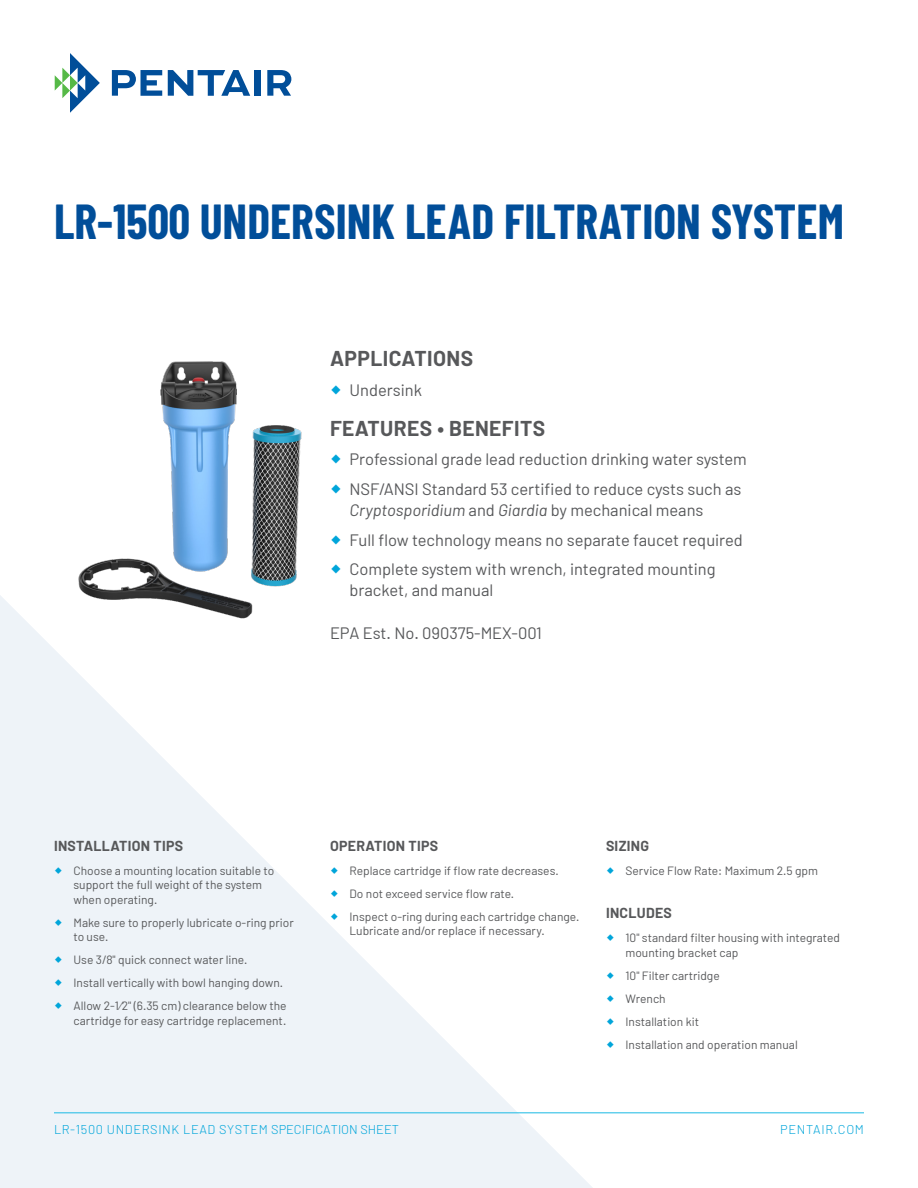
<style>
.page{position:relative;width:918px;height:1188px;background:#fff}
.page>*{position:absolute;margin:0;border:0;box-sizing:border-box;transform-origin:0 0}
.BodyCopy{font:700 48px "Barlow Condensed";color:#014e99}
.BodyCopy-2{font:700 21px "Barlow";letter-spacing:.02em;color:#57585a}
.BodyCopy-3{font:16.5px/21px "Barlow";color:#57585a}
.BodyCopy-4{font:700 14.1px "Barlow";letter-spacing:.02em;color:#57585a}
.Descriptor_InfoLine{font:300 12.75px "Barlow";letter-spacing:.05em;color:#00a5da}
.BodyCopy-5{font:12px/14.4px "Barlow";color:#57585a}
.s1{font-style:italic}
</style>
<div class="page">
<svg style="left:0;top:595px;width:608px;height:593px"></svg>
<hr style="left:54px;top:1112px;width:810px;height:1px;background:#19b9e4">
<svg style="left:55px;top:53px;width:45px;height:60px"></svg>
<svg style="left:112px;top:70px;width:50px;height:26px"></svg>
<svg style="left:168px;top:70px;width:82px;height:26px"></svg>
<div style="left:254px;top:70px;width:7px;height:26px;background:#014e99"></div>
<svg style="left:267px;top:70px;width:24px;height:26px"></svg>
<img style="left:61px;top:361px;width:245px;height:261px">
<svg style="left:55px;top:867px;width:7px;height:7px"></svg>
<svg style="left:55px;top:919px;width:7px;height:7px"></svg>
<svg style="left:55px;top:956px;width:7px;height:7px"></svg>
<svg style="left:55px;top:979px;width:7px;height:7px"></svg>
<svg style="left:55px;top:1002px;width:7px;height:7px"></svg>
<svg style="left:331px;top:867px;width:7px;height:7px"></svg>
<svg style="left:331px;top:890px;width:7px;height:7px"></svg>
<svg style="left:331px;top:913px;width:7px;height:7px"></svg>
<p class="BodyCopy" style="left:54px;top:191px;width:791px">LR-1500 UNDERSINK LEAD FILTRATION SYSTEM</p>
<p class="BodyCopy-2" style="left:330px;top:346px;width:145px">APPLICATIONS</p>
<p class="BodyCopy-3" style="left:350px;top:379px;width:74px">Undersink</p>
<p class="BodyCopy-2" style="left:330px;top:415px;width:217px">FEATURES • BENEFITS</p>
<p class="BodyCopy-3" style="left:350px;top:448px;width:399px">Professional grade lead reduction drinking water system</p>
<p class="BodyCopy-3" style="left:350px;top:478px;width:393px">NSF/ANSI Standard 53 certified to reduce cysts such as<br><span class="s1">Cryptosporidium</span> and <span class="s1">Giardia</span> by mechanical means</p>
<p class="BodyCopy-3" style="left:350px;top:529px;width:395px">Full flow technology means no separate faucet required</p>
<p class="BodyCopy-3" style="left:350px;top:558px;width:368px">Complete system with wrench, integrated mounting bracket, and manual</p>
<p class="BodyCopy-3" style="left:330px;top:622px;width:213px">EPA Est. No. 090375-MEX-001</p>
<p class="BodyCopy-4" style="left:54px;top:837px;width:131px">INSTALLATION TIPS</p>
<p class="BodyCopy-4" style="left:330px;top:837px;width:110px">OPERATION TIPS</p>
<p class="BodyCopy-4" style="left:606px;top:837px;width:45px">SIZING</p>
<p class="BodyCopy-5" style="left:74px;top:863px;width:202px">Choose a mounting location suitable to support the full weight of the system when operating.</p>
<p class="BodyCopy-5" style="left:74px;top:915px;width:222px">Make sure to properly lubricate o-ring prior to use.</p>
<p class="BodyCopy-5" style="left:74px;top:952px;width:175px">Use 3/8" quick connect water line.</p>
<p class="BodyCopy-5" style="left:74px;top:975px;width:211px">Install vertically with bowl hanging down.</p>
<p class="BodyCopy-5" style="left:74px;top:998px;width:215px">Allow 2-1⁄2" (6.35 cm) clearance below the cartridge for easy cartridge replacement.</p>
<p class="BodyCopy-5" style="left:350px;top:863px;width:211px">Replace cartridge if flow rate decreases.</p>
<p class="BodyCopy-5" style="left:350px;top:886px;width:166px">Do not exceed service flow rate.</p>
<p class="BodyCopy-5" style="left:350px;top:909px;width:231px">Inspect o-ring during each cartridge change.<br>Lubricate and/or replace if necessary.</p>
<p class="BodyCopy-5" style="left:626px;top:863px;width:194px">Service Flow Rate: Maximum 2.5 gpm</p>
<p class="BodyCopy-4" style="left:606px;top:904px;width:68px">INCLUDES</p>
<p class="BodyCopy-5" style="left:626px;top:931px;width:216px">10" standard filter housing with integrated mounting bracket cap</p>
<p class="BodyCopy-5" style="left:626px;top:968px;width:96px">10" Filter cartridge</p>
<p class="BodyCopy-5" style="left:626px;top:991px;width:42px">Wrench</p>
<p class="BodyCopy-5" style="left:626px;top:1014px;width:75px">Installation kit</p>
<p class="BodyCopy-5" style="left:626px;top:1037px;width:174px">Installation and operation manual</p>
<p class="Descriptor_InfoLine" style="left:54px;top:1121px;width:347px">LR-1500 UNDERSINK LEAD SYSTEM SPECIFICATION SHEET</p>
<p class="Descriptor_InfoLine" style="left:780px;top:1121px;width:85px">PENTAIR.COM</p>
</div>
